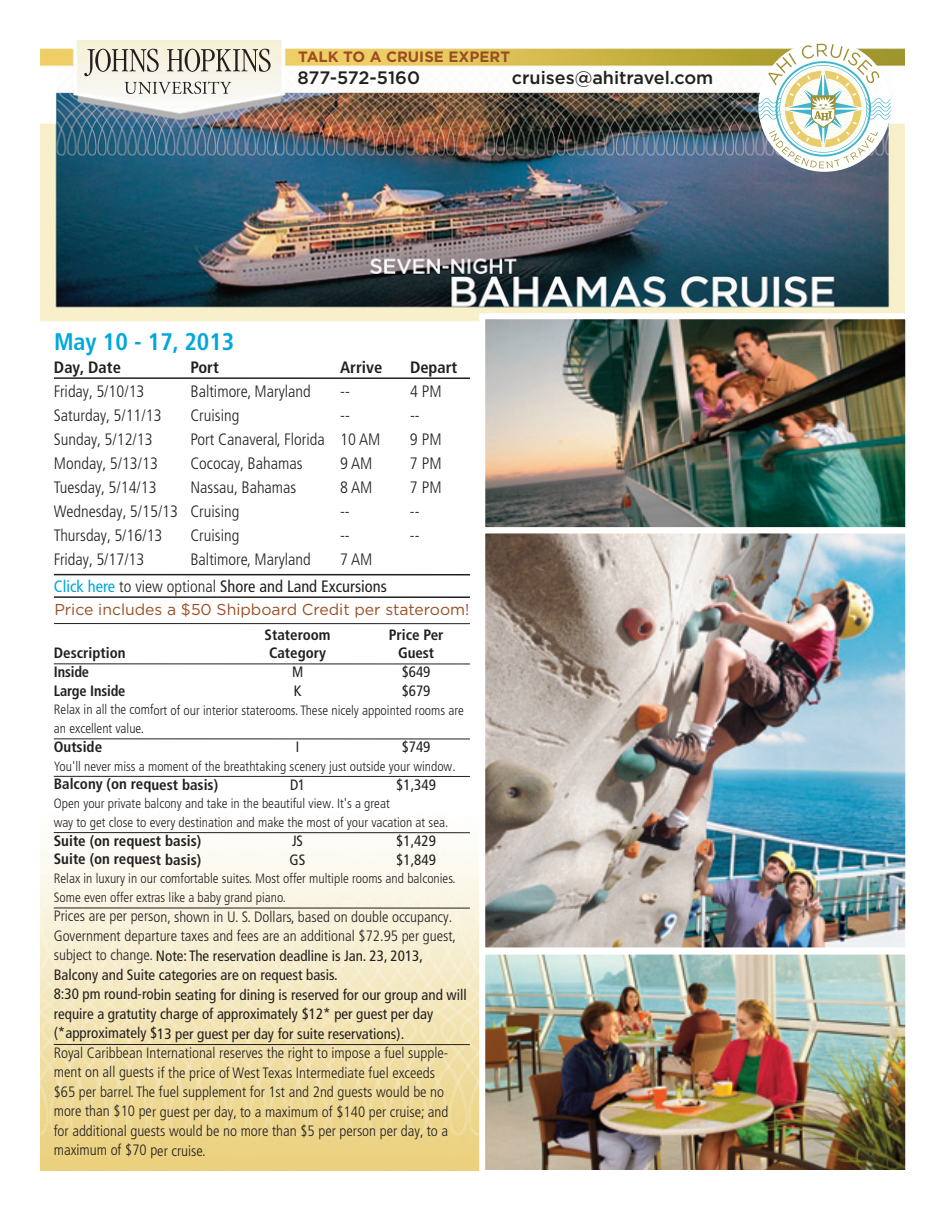
<style>
.page{position:relative;width:945px;height:1215px;background:#fff}
.page>*{position:absolute;margin:0;border:0;box-sizing:border-box;transform-origin:0 0}
.t1{font:700 condensed 24px "Frutiger LT Pro";color:#00a7dc}
.t2{font:500 18px "Gotham";color:#231f20}
.t3{font:300 condensed 16.5px "Frutiger LT Pro";color:#231f20}
.t4{font:condensed 16.5px/27px "Frutiger LT Pro";color:#231f20}
.t5{font:700 condensed 16.5px "Frutiger LT Pro";color:#231f20}
.t6{font:15.75px "Gotham";color:#9a4f22}
.t7{font:condensed 15px/19.5px "Frutiger LT Pro";color:#231f20}
.t8{font:300 condensed 15px/19.5px "Frutiger LT Pro";color:#231f20}
.t9{font:700 condensed 15px "Frutiger LT Pro";color:#231f20}
.t10{font:700 15px "Gotham";color:#9a4f22}
.t11{font:700 condensed 15px "Frutiger LT Pro";color:#231f20;scale:.96 1}
.t12{font:condensed 15px "Frutiger LT Pro";color:#231f20;scale:.96 1}
.t13{font:300 condensed 13.5px/18.8px "Frutiger LT Pro";color:#231f20}
.s1{font-weight:300}
.s2{color:#00a7dc}
</style>
<div class="page">
<img style="left:40px;top:832px;width:439px;height:338px">
<img style="left:40px;top:41px;width:865px;height:280px">
<svg style="left:758px;top:44px;width:133px;height:124px"></svg>
<svg style="left:84px;top:49px;width:187px;height:45px;background:#d1cec4"></svg>
<hr style="left:54px;top:377px;width:416px;height:2px;background:#231f20">
<hr style="left:54px;top:574px;width:416px;height:1px;background:#231f20">
<hr style="left:54px;top:596px;width:416px;height:2px;background:#231f20">
<hr style="left:54px;top:623px;width:416px;height:1px;background:#231f20">
<hr style="left:54px;top:663px;width:416px;height:1px;background:#231f20">
<hr style="left:54px;top:738px;width:416px;height:1px;background:#231f20">
<hr style="left:54px;top:776px;width:416px;height:1px;background:#231f20">
<hr style="left:54px;top:832px;width:416px;height:1px;background:#231f20">
<hr style="left:54px;top:908px;width:416px;height:1px;background:#231f20">
<hr style="left:54px;top:1044px;width:416px;height:1px;background:#231f20">
<img style="left:486px;top:956px;width:418px;height:213px">
<div style="left:479px;top:949px;width:432px;height:227px;border:6px solid #fff"></div>
<img style="left:486px;top:320px;width:418px;height:206px">
<div style="left:479px;top:313px;width:432px;height:220px;border:6px solid #fff"></div>
<img style="left:486px;top:534px;width:418px;height:412px">
<div style="left:479px;top:527px;width:432px;height:426px;border:6px solid #fff"></div>
<p class="t10" style="left:298px;top:48px;width:213px">TALK TO A CRUISE EXPERT</p>
<p class="t2" style="left:297px;top:67px;width:124px">877-572-5160</p>
<p class="t2" style="left:512px;top:67px;width:203px">cruises@ahitravel.com</p>
<h1 class="t1" style="left:54px;top:333px;width:182px">May 10 - 17, 2013</h1>
<p class="t5" style="left:54px;top:362px;width:68px">Day, Date</p>
<p class="t5" style="left:190px;top:362px;width:30px">Port</p>
<p class="t5" style="left:340px;top:362px;width:44px">Arrive</p>
<p class="t5" style="left:410px;top:362px;width:49px">Depart</p>
<p class="t3" style="left:54px;top:386px;width:92px">Friday, 5/10/13</p>
<p class="t3" style="left:190px;top:386px;width:122px">Baltimore, Maryland</p>
<p class="t3" style="left:340px;top:386px;width:11px">--</p>
<p class="t3" style="left:410px;top:386px;width:33px">4 PM</p>
<p class="t3" style="left:54px;top:410px;width:109px">Saturday, 5/11/13</p>
<p class="t3" style="left:190px;top:410px;width:50px">Cruising</p>
<p class="t3" style="left:340px;top:410px;width:11px">--</p>
<p class="t3" style="left:410px;top:410px;width:11px">--</p>
<p class="t3" style="left:54px;top:434px;width:100px">Sunday, 5/12/13</p>
<p class="t3" style="left:190px;top:434px;width:191px">Port Canaveral, Florida 10 AM</p>
<p class="t3" style="left:410px;top:434px;width:33px">9 PM</p>
<p class="t3" style="left:54px;top:458px;width:106px">Monday, 5/13/13</p>
<p class="t3" style="left:190px;top:458px;width:114px">Cococay, Bahamas</p>
<p class="t3" style="left:340px;top:458px;width:34px">9 AM</p>
<p class="t3" style="left:410px;top:458px;width:33px">7 PM</p>
<p class="t3" style="left:54px;top:482px;width:104px">Tuesday, 5/14/13</p>
<p class="t3" style="left:190px;top:482px;width:108px">Nassau, Bahamas</p>
<p class="t3" style="left:340px;top:482px;width:34px">8 AM</p>
<p class="t3" style="left:410px;top:482px;width:33px">7 PM</p>
<p class="t3" style="left:54px;top:506px;width:187px">Wednesday, 5/15/13 Cruising</p>
<p class="t3" style="left:340px;top:506px;width:11px">--</p>
<p class="t3" style="left:410px;top:506px;width:11px">--</p>
<p class="t3" style="left:54px;top:530px;width:110px">Thursday, 5/16/13</p>
<p class="t3" style="left:190px;top:530px;width:50px">Cruising</p>
<p class="t3" style="left:340px;top:530px;width:11px">--</p>
<p class="t3" style="left:410px;top:530px;width:11px">--</p>
<p class="t3" style="left:54px;top:554px;width:92px">Friday, 5/17/13</p>
<p class="t3" style="left:190px;top:554px;width:122px">Baltimore, Maryland</p>
<p class="t4" style="left:54px;top:548px;width:335px;text-indent:286px"><span class="s1">7 AM<br></span><span class="s2">Click here</span> <span class="s1">to view optional</span> Shore and Land Excursions</p>
<p class="t6" style="left:54px;top:600px;width:417px">Price includes a $50 Shipboard Credit per stateroom!</p>
<p class="t9" style="left:265px;top:629px;width:67px">Stateroom</p>
<p class="t9" style="left:389px;top:629px;width:56px">Price Per</p>
<p class="t9" style="left:54px;top:648px;width:73px">Description</p>
<p class="t9" style="left:269px;top:648px;width:58px">Category</p>
<p class="t9" style="left:398px;top:648px;width:38px">Guest</p>
<p class="t11" style="left:54px;top:667px;width:38px">Inside</p>
<p class="t12" style="left:292px;top:667px;width:13px">M</p>
<p class="t7" style="left:402px;top:664px;width:30px">$649</p>
<p class="t11" style="left:54px;top:685px;width:76px">Large Inside</p>
<p class="t7" style="left:294px;top:682px;width:9px">K</p>
<p class="t7" style="left:402px;top:682px;width:30px">$679</p>
<p class="t13" style="left:54px;top:702px;width:412px">Relax in all the comfort of our interior staterooms. These nicely appointed rooms are an excellent value.</p>
<p class="t9" style="left:54px;top:742px;width:50px">Outside</p>
<p class="t12" style="left:296px;top:742px;width:5px">I</p>
<p class="t7" style="left:402px;top:739px;width:30px">$749</p>
<p class="t13" style="left:54px;top:758px;width:403px">You'll never miss a moment of the breathtaking scenery just outside your window.</p>
<p class="t9" style="left:54px;top:779px;width:166px">Balcony (on request basis)</p>
<p class="t12" style="left:290px;top:779px;width:17px">D1</p>
<p class="t7" style="left:396px;top:776px;width:41px">$1,349</p>
<p class="t13" style="left:54px;top:796px;width:396px">Open your private balcony and take in the beautiful view. It's a great<br>way to get close to every destination and make the most of your vacation at sea.</p>
<p class="t9" style="left:54px;top:835px;width:149px">Suite (on request basis)</p>
<p class="t12" style="left:292px;top:835px;width:13px">JS</p>
<p class="t7" style="left:396px;top:832px;width:41px">$1,429</p>
<p class="t9" style="left:54px;top:854px;width:149px">Suite (on request basis)</p>
<p class="t7" style="left:290px;top:851px;width:17px">GS</p>
<p class="t7" style="left:396px;top:851px;width:41px">$1,849</p>
<p class="t13" style="left:54px;top:871px;width:404px">Relax in luxury in our comfortable suites. Most offer multiple rooms and balconies.<br>Some even offer extras like a baby grand piano.</p>
<p class="t7" style="left:54px;top:908px;width:415px"><span class="s1">Prices are per person, shown in U. S. Dollars, based on double occupancy.<br>Government departure taxes and fees are an additional $72.95 per guest, subject to change.</span> Note: The reservation deadline is Jan. 23, 2013, Balcony and Suite categories are on request basis.<br>8:30 pm round-robin seating for dining is reserved for our group and will require a gratutity charge of approximately $12* per guest per day (*approximately $13 per guest per day for suite reservations).</p>
<p class="t8" style="left:54px;top:1045px;width:396px">Royal Caribbean International reserves the right to impose a fuel supple&shy;ment on all guests if the price of West Texas Intermediate fuel exceeds $65 per barrel. The fuel supplement for 1st and 2nd guests would be no more than $10 per guest per day, to a maximum of $140 per cruise; and for additional guests would be no more than $5 per person per day, to a maximum of $70 per cruise.</p>
</div>
